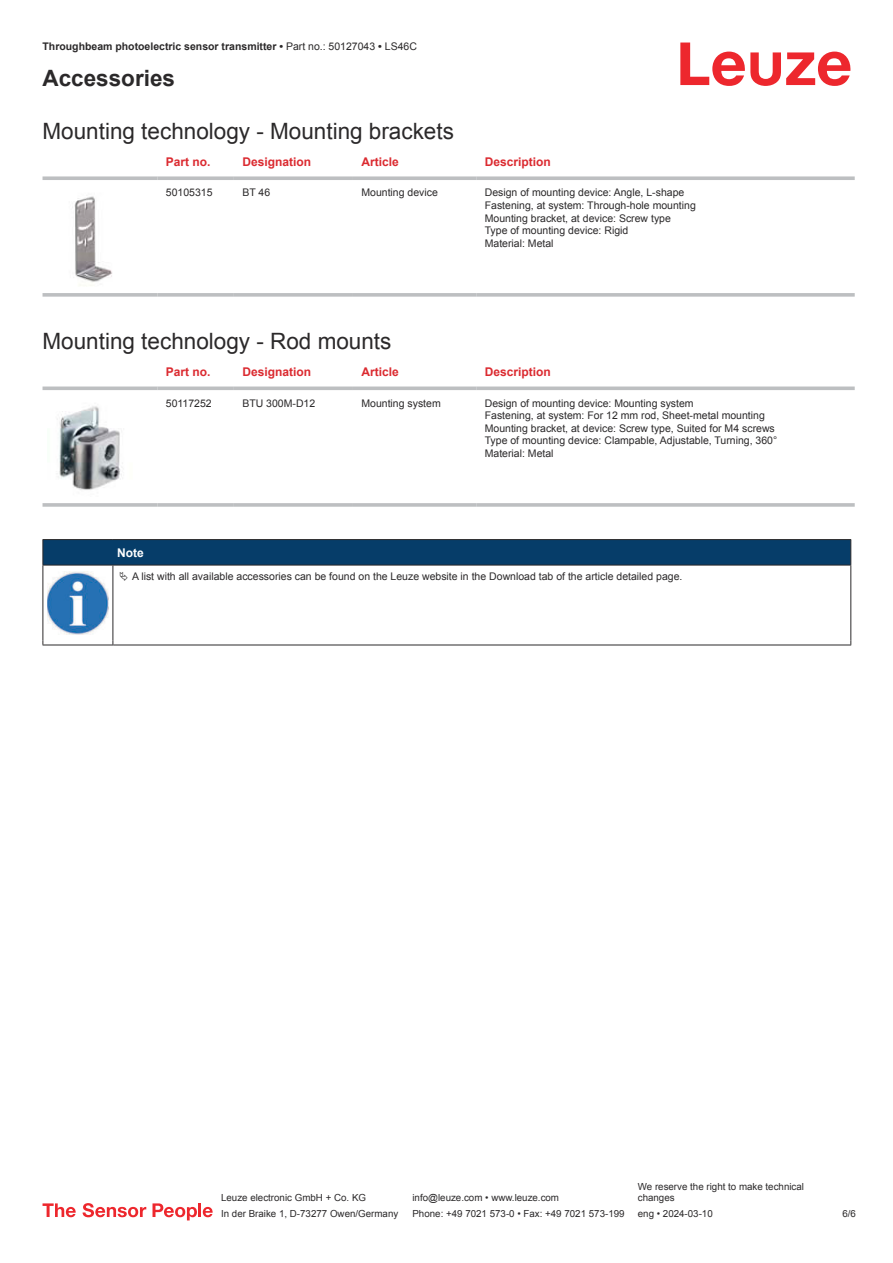
<style>
.page{position:relative;width:893px;height:1263px;background:#fff}
.page>*{position:absolute;margin:0;border:0;box-sizing:border-box;transform-origin:0 0}
.t1{font:22.5px "Arial";color:#2b292a}
.t2{font:700 22.5px "Arial";color:#2b292a}
.t3{font:700 12px "Arial";color:#db2a30}
.t4{font:700 12px "Arial";color:#fff}
.t5{font:10.5px/12.6px "Arial";color:#2b292a}
.t6{font:700 10.5px "Arial";color:#2b292a}
.t7{font:9.75px/11.7px "Arial";color:#2b292a}
.s1{font-weight:400}
</style>
<div class="page">
<svg style="left:680px;top:43px;width:170px;height:43px"></svg>
<svg style="left:43px;top:176px;width:114px;height:4px"></svg>
<svg style="left:157px;top:176px;width:77px;height:4px"></svg>
<svg style="left:234px;top:176px;width:119px;height:4px"></svg>
<svg style="left:353px;top:176px;width:123px;height:4px"></svg>
<svg style="left:476px;top:176px;width:379px;height:4px;background:#c4c6c8"></svg>
<svg style="left:43px;top:293px;width:114px;height:4px"></svg>
<svg style="left:157px;top:293px;width:77px;height:4px"></svg>
<svg style="left:234px;top:293px;width:119px;height:4px"></svg>
<svg style="left:353px;top:293px;width:123px;height:4px"></svg>
<svg style="left:476px;top:293px;width:379px;height:4px;background:#c3c5c7"></svg>
<img style="left:74px;top:196px;width:38px;height:90px">
<svg style="left:43px;top:386px;width:114px;height:4px"></svg>
<svg style="left:157px;top:386px;width:77px;height:4px"></svg>
<svg style="left:234px;top:386px;width:119px;height:4px"></svg>
<svg style="left:353px;top:386px;width:123px;height:4px"></svg>
<svg style="left:476px;top:386px;width:379px;height:4px;background:#c5c7c9"></svg>
<svg style="left:43px;top:503px;width:114px;height:4px"></svg>
<hr style="left:157px;top:503px;width:77px;height:4px;background:#c6c7c9">
<svg style="left:234px;top:503px;width:119px;height:4px"></svg>
<svg style="left:353px;top:503px;width:123px;height:4px"></svg>
<hr style="left:476px;top:503px;width:379px;height:4px;background:#c6c7c9">
<img style="left:57px;top:406px;width:65px;height:84px">
<svg style="left:44px;top:566px;width:806px;height:79px"></svg>
<hr style="left:43px;top:539px;width:70px;height:1px;background:#2b292a">
<hr style="left:43px;top:565px;width:70px;height:1px;background:#2b292a">
<hr style="left:113px;top:539px;width:738px;height:1px;background:#2b292a">
<div style="left:43px;top:540px;width:808px;height:25px;background:#063d69"></div>
<hr style="left:113px;top:565px;width:738px;height:1px;background:#2b292a">
<hr style="left:43px;top:565px;width:1px;height:75px;background:#2b292a">
<hr style="left:113px;top:565px;width:1px;height:75px;background:#2b292a">
<hr style="left:850px;top:565px;width:1px;height:75px;background:#2b292a">
<hr style="left:43px;top:645px;width:70px;height:1px;background:#2b292a">
<hr style="left:113px;top:645px;width:738px;height:1px;background:#2b292a">
<img style="left:47px;top:571px;width:61px;height:63px">
<div style="left:115px;top:566px;width:734px;height:20px;background:#fff"></div>
<svg style="left:43px;top:1203px;width:33px;height:14px"></svg>
<svg style="left:83px;top:1203px;width:63px;height:14px"></svg>
<svg style="left:153px;top:1203px;width:44px;height:17px"></svg>
<hr style="left:198px;top:1203px;width:3px;height:14px;background:#ed272d">
<svg style="left:203px;top:1207px;width:10px;height:10px"></svg>
<p class="t6" style="left:43px;top:43px;width:376px">Throughbeam photoelectric sensor transmitter • <span class="s1">Part no.: 50127043</span> • <span class="s1">LS46C</span></p>
<h1 class="t2" style="left:43px;top:70px;width:134px">Accessories</h1>
<h1 class="t1" style="left:43px;top:123px;width:413px">Mounting technology - Mounting brackets</h1>
<p class="t3" style="left:166px;top:157px;width:46px">Part no.</p>
<p class="t3" style="left:242px;top:157px;width:70px">Designation</p>
<p class="t3" style="left:361px;top:157px;width:39px">Article</p>
<p class="t3" style="left:485px;top:157px;width:68px">Description</p>
<p class="t5" style="left:166px;top:187px;width:48px">50105315</p>
<p class="t5" style="left:242px;top:187px;width:29px">BT 46</p>
<p class="t5" style="left:361px;top:187px;width:78px">Mounting device</p>
<p class="t5" style="left:485px;top:187px;width:213px">Design of mounting device: Angle, L-shape Fastening, at system: Through-hole mounting Mounting bracket, at device: Screw type Type of mounting device: Rigid<br>Material: Metal</p>
<h1 class="t1" style="left:43px;top:333px;width:350px">Mounting technology - Rod mounts</h1>
<p class="t3" style="left:166px;top:367px;width:46px">Part no.</p>
<p class="t3" style="left:242px;top:367px;width:70px">Designation</p>
<p class="t3" style="left:361px;top:367px;width:39px">Article</p>
<p class="t3" style="left:485px;top:367px;width:68px">Description</p>
<p class="t5" style="left:166px;top:397px;width:47px">50117252</p>
<p class="t5" style="left:242px;top:397px;width:74px">BTU 300M-D12</p>
<p class="t5" style="left:361px;top:397px;width:81px">Mounting system</p>
<p class="t5" style="left:485px;top:397px;width:294px">Design of mounting device: Mounting system<br>Fastening, at system: For 12 mm rod, Sheet-metal mounting Mounting bracket, at device: Screw type, Suited for M4 screws Type of mounting device: Clampable, Adjustable, Turning, 360° Material: Metal</p>
<p class="t4" style="left:117px;top:548px;width:28px">Note</p>
<p class="t5" style="left:132px;top:571px;width:552px">A list with all available accessories can be found on the Leuze website in the Download tab of the article detailed page.</p>
<p class="t7" style="left:221px;top:1193px;width:146px">Leuze electronic GmbH + Co. KG</p>
<p class="t7" style="left:412px;top:1193px;width:148px">info@leuze.com • www.leuze.com</p>
<p class="t7" style="left:638px;top:1181px;width:168px">We reserve the right to make technical changes</p>
<p class="t7" style="left:221px;top:1209px;width:179px">In der Braike 1, D-73277 Owen/Germany</p>
<p class="t7" style="left:412px;top:1209px;width:214px">Phone: +49 7021 573-0 • Fax: +49 7021 573-199</p>
<p class="t7" style="left:638px;top:1209px;width:76px">eng • 2024-03-10</p>
<p class="t7" style="left:842px;top:1209px;width:15px">6 /6</p>
</div>
